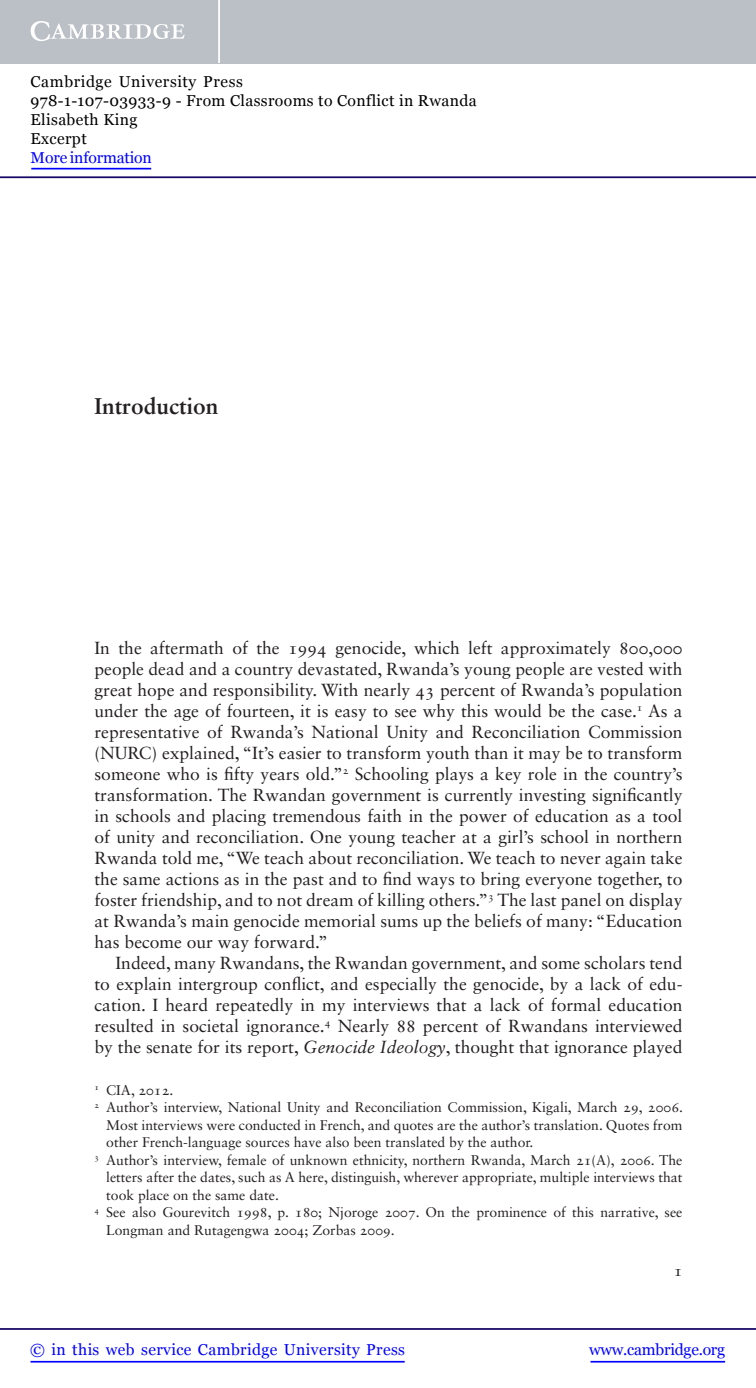
<style>
.page{position:relative;width:756px;height:1388px;background:#fff}
.page>*{position:absolute;margin:0;border:0;box-sizing:border-box;transform-origin:0 0}
.t1{font:700 22.75px "Sabon LT Std";color:#231f20}
.t2{font:17.5px/21px "Sabon LT Std";color:#231f20;text-align:justify}
.t3{font:15.75px/18.9px "Georgia";letter-spacing:.025em;color:#000}
.t4{font:15.75px "Georgia";letter-spacing:.025em;color:#00f}
.t5{font:15.75px "Georgia";letter-spacing:-.015em;color:#00f}
.t6{font:15.75px "Georgia";letter-spacing:-.01em;color:#00f}
.t7{font:15.75px "Sabon LT Std";color:#231f20}
.t8{font:14px "Sabon LT Std";color:#231f20}
.s1{font-style:italic}
</style>
<div class="page">
<hr style="left:591px;top:1361px;width:134px;height:1px;background:#00f">
<hr style="left:0;top:1328px;width:756px;height:2px;background:#150666">
<hr style="left:31px;top:1361px;width:374px;height:1px;background:#00f">
<div style="left:0;top:0;width:756px;height:63px;background:#bac0c6"></div>
<svg style="left:31px;top:21px;width:154px;height:20px"></svg>
<hr style="left:218px;top:0;width:2px;height:63px;background:#fff">
<hr style="left:0;top:176px;width:756px;height:2px;background:#150666">
<hr style="left:31px;top:168px;width:120px;height:1px;background:#00f">
<p class="t3" style="left:31px;top:72px;width:448px">Cambridge University Press<br>978-1-107-03933-9 - From Classrooms to Conflict in Rwanda<br>Elisabeth King<br>Excerpt</p>
<p class="t6" style="left:31px;top:148px;width:123px">More information</p>
<h1 class="t1" style="left:94px;top:397px;width:125px">Introduction</h1>
<p class="t2" style="left:94px;top:639px;width:590px">In the aftermath of the 1994 genocide, which left approximately 800,000 people dead and a country devastated, Rwanda’s young people are vested with great hope and responsibility. With nearly 43 percent of Rwanda’s population under the age of fourteen, it is easy to see why this would be the case. <sup>1</sup> As a representative of Rwanda’s National Unity and Reconciliation Commission (NURC) explained, “It’s easier to transform youth than it may be to transform someone who is fifty years old.” <sup>2</sup> Schooling plays a key role in the country’s transformation. The Rwandan government is currently investing significantly in schools and placing tremendous faith in the power of education as a tool of unity and reconciliation. One young teacher at a girl’s school in northern Rwanda told me, “We teach about reconciliation. We teach to never again take the same actions as in the past and to find ways to bring everyone together, to foster friendship, and to not dream of killing others.” <sup>3</sup> The last panel on display at Rwanda’s main genocide memorial sums up the beliefs of many: “Education has become our way forward.”</p>
<p class="t2" style="left:94px;top:954px;width:590px;text-indent:21px">Indeed, many Rwandans, the Rwandan government, and some scholars tend to explain intergroup conflict, and especially the genocide, by a lack of edu&shy;cation. I heard repeatedly in my interviews that a lack of formal education resulted in societal ignorance. <sup>4</sup> Nearly 88 percent of Rwandans interviewed by the senate for its report, <span class="s1">Genocide Ideology</span>, thought that ignorance played</p>
<p class="t8" style="left:94px;top:1084px;width:80px"><sup>1</sup> CIA, 2012 .</p>
<p class="t8" style="left:94px;top:1102px;width:590px"><sup>2</sup> Author’s interview, National Unity and Reconciliation Commission, Kigali, March 29, 2006.</p>
<p class="t8" style="left:106px;top:1119px;width:578px">Most interviews were conducted in French, and quotes are the author’s translation. Quotes from</p>
<p class="t8" style="left:106px;top:1137px;width:429px">other French-language sources have also been translated by the author.</p>
<p class="t8" style="left:94px;top:1154px;width:589px"><sup>3</sup> Author’s interview, female of unknown ethnicity, northern Rwanda, March 21(A), 2006. The</p>
<p class="t8" style="left:106px;top:1172px;width:578px">letters after the dates, such as A here, distinguish, wherever appropriate, multiple interviews that</p>
<p class="t8" style="left:106px;top:1189px;width:174px">took place on the same date.</p>
<p class="t8" style="left:94px;top:1207px;width:590px"><sup>4</sup> See also Gourevitch 1998 , p. 180; Njoroge 2007 . On the prominence of this narrative, see</p>
<p class="t8" style="left:106px;top:1224px;width:290px">Longman and Rutagengwa 2004 ; Zorbas 2009 .</p>
<p class="t7" style="left:674px;top:1264px;width:10px">1</p>
<p class="t4" style="left:30px;top:1340px;width:376px">© in this web service Cambridge University Press</p>
<p class="t5" style="left:589px;top:1340px;width:137px">www.cambridge.org</p>
</div>
